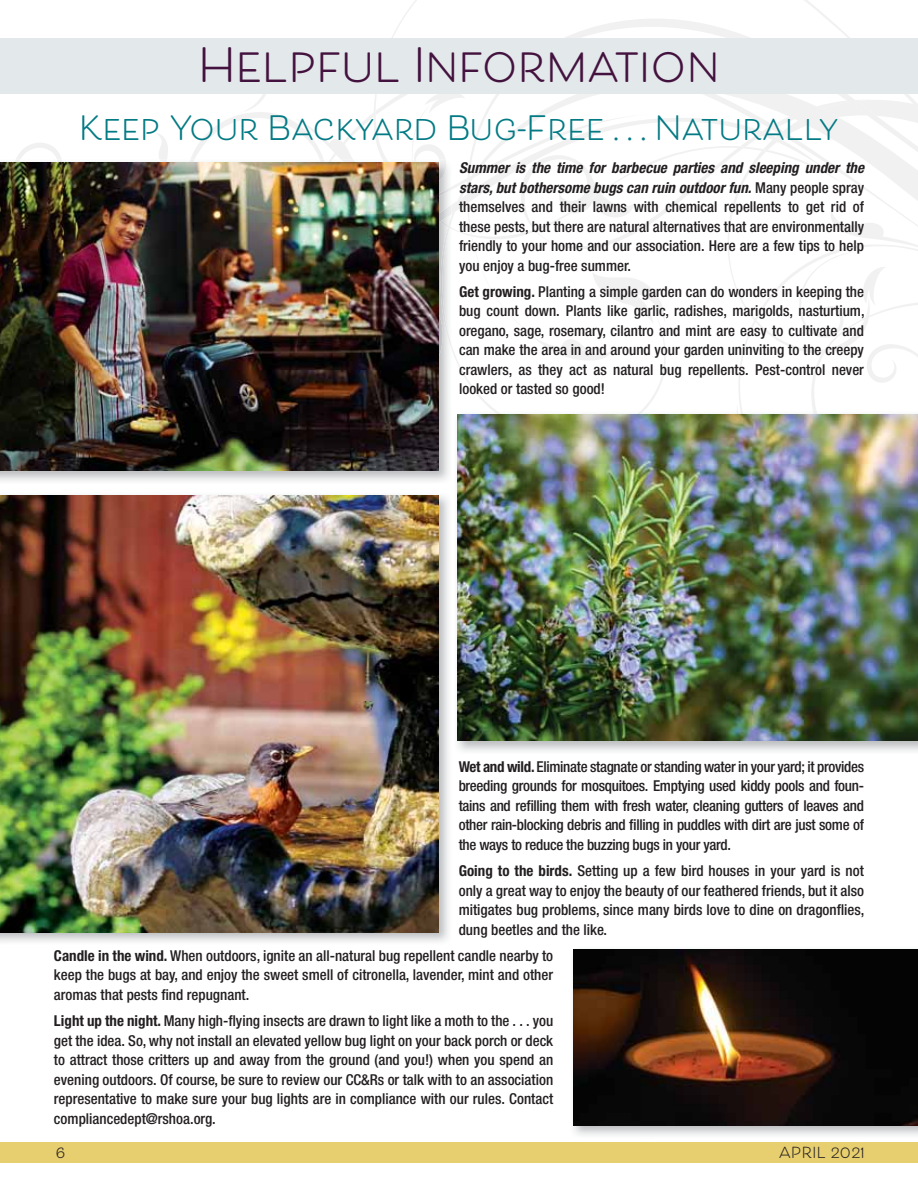
<style>
.page{position:relative;width:918px;height:1188px;background:#fff}
.page>*{position:absolute;margin:0;border:0;box-sizing:border-box;transform-origin:0 0}
.t1{font:700 46.5px "Beloved Sans Basic";color:#43123e}
.t2{font:700 33px "Beloved Sans Basic";color:#037a84}
.t3{font:500 condensed 15px/19.5px "Helvetica Neue";color:#231f20;text-align:justify}
.t4{font:700 15px "Beloved Sans Basic";letter-spacing:.02em;color:#231f20}
.s1{font-weight:700;font-style:italic}
.s2{font-weight:700}
</style>
<div class="page">
<svg style="left:235px;top:93px;width:35px;height:18px"></svg>
<svg style="left:452px;top:341px;width:466px;height:70px"></svg>
<svg style="left:535px;top:159px;width:383px;height:182px"></svg>
<svg style="left:374px;top:0;width:544px;height:159px"></svg>
<svg style="left:411px;top:105px;width:431px;height:134px"></svg>
<svg style="left:424px;top:93px;width:41px;height:19px"></svg>
<svg style="left:246px;top:112px;width:578px;height:102px"></svg>
<svg style="left:16px;top:114px;width:639px;height:76px"></svg>
<div style="left:0;top:1142px;width:918px;height:21px;background:#e7ce6f"></div>
<div style="left:0;top:38px;width:918px;height:55px;background:#e3e8ea"></div>
<img style="left:0;top:162px;width:449px;height:319px">
<img style="left:439px;top:282px;width:13px;height:68px">
<img style="left:12px;top:159px;width:440px;height:119px">
<img style="left:0;top:163px;width:439px;height:307px">
<img style="left:457px;top:414px;width:461px;height:337px">
<img style="left:813px;top:411px;width:4px;height:3px">
<img style="left:494px;top:411px;width:149px;height:3px">
<img style="left:458px;top:414px;width:460px;height:327px">
<img style="left:0;top:495px;width:449px;height:447px">
<img style="left:0;top:496px;width:438px;height:436px">
<img style="left:573px;top:1125px;width:345px;height:10px">
<img style="left:573px;top:949px;width:345px;height:176px">
<h1 class="t1" style="left:198px;top:39px;width:523px">Helpful Information</h1>
<h2 class="t2" style="left:79px;top:110px;width:761px">Keep Your Backyard Bug-Free . . . Naturally</h2>
<p class="t3" style="left:459px;top:159px;width:407px"><span class="s1">Summer is the time for barbecue parties and sleeping under the stars, but bothersome bugs can ruin outdoor fun.</span> Many people spray themselves and their lawns with chemical repellents to get rid of these pests, but there are natural alternatives that are environmentally friendly to your home and our association. Here are a few tips to help you enjoy a bug-free summer.</p>
<p class="t3" style="left:459px;top:283px;width:407px"><span class="s2">Get growing.</span> Planting a simple garden can do wonders in keeping the bug count down. Plants like garlic, radishes, marigolds, nasturtium, oregano, sage, rosemary, cilantro and mint are easy to cultivate and can make the area in and around your garden uninviting to the creepy crawlers, as they act as natural bug repellents. Pest-control never looked or tasted so good!</p>
<p class="t3" style="left:459px;top:758px;width:407px"><span class="s2">Wet and wild.</span> Eliminate stagnate or standing water in your yard; it provides breeding grounds for mosquitoes. Emptying used kiddy pools and foun&shy;tains and refilling them with fresh water, cleaning gutters of leaves and other rain-blocking debris and filling in puddles with dirt are just some of the ways to reduce the buzzing bugs in your yard.</p>
<p class="t3" style="left:459px;top:862px;width:407px"><span class="s2">Going to the birds.</span> Setting up a few bird houses in your yard is not only a great way to enjoy the beauty of our feathered friends, but it also mitigates bug problems, since many birds love to dine on dragonflies, dung beetles and the like.</p>
<p class="t3" style="left:54px;top:947px;width:501px"><span class="s2">Candle in the wind.</span> When outdoors, ignite an all-natural bug repellent candle nearby to keep the bugs at bay, and enjoy the sweet smell of citronella, lavender, mint and other aromas that pests find repugnant.</p>
<p class="t3" style="left:54px;top:1012px;width:501px"><span class="s2">Light up the night.</span> Many high-flying insects are drawn to light like a moth to the . . . you get the idea. So, why not install an elevated yellow bug light on your back porch or deck to attract those critters up and away from the ground (and you!) when you spend an evening outdoors. Of course, be sure to review our CC&amp;Rs or talk with to an association representative to make sure your bug lights are in compliance with our rules. Contact compliancedept@rshoa.org.</p>
<p class="t4" style="left:56px;top:1144px;width:11px">6</p>
<p class="t4" style="left:779px;top:1144px;width:87px">APRIL 2021</p>
</div>
